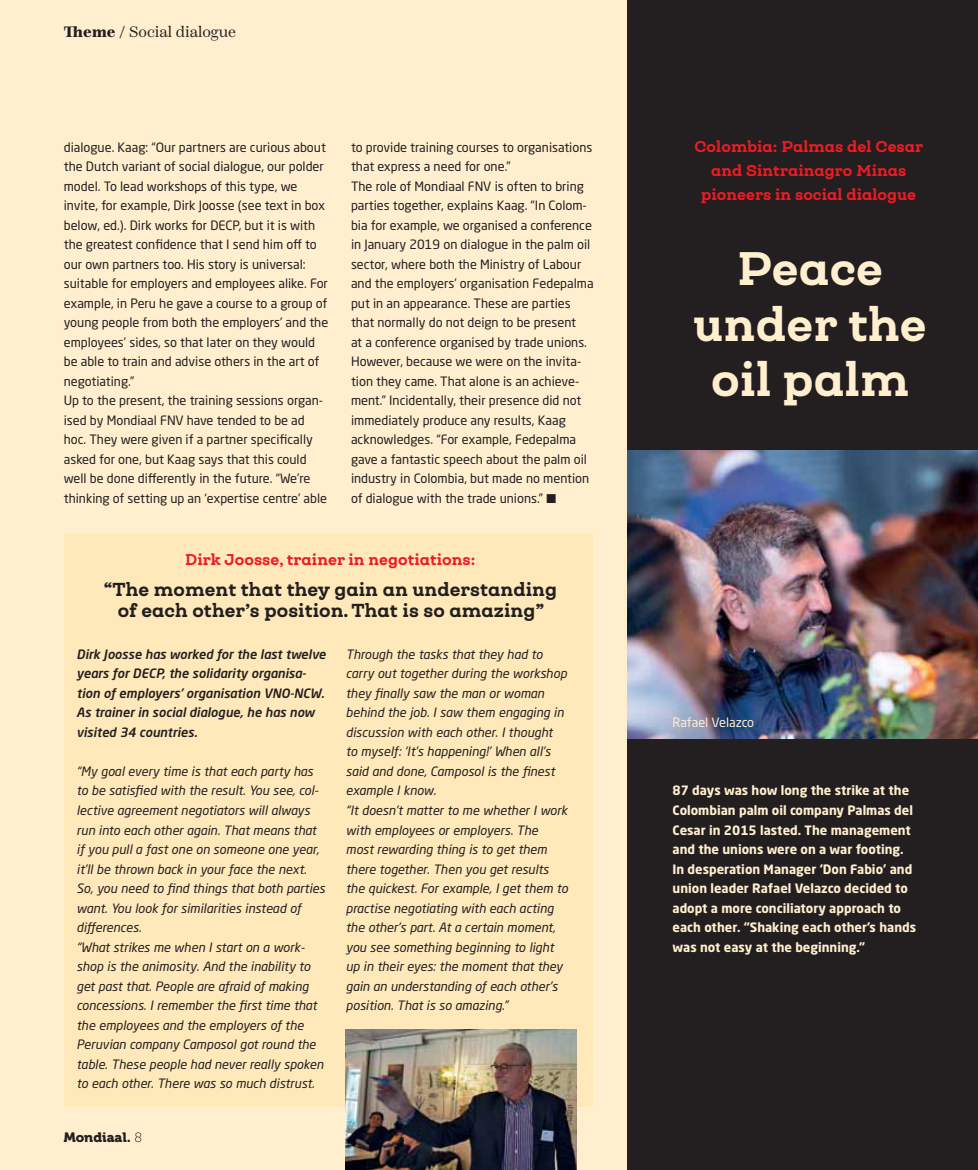
<style>
.page{position:relative;width:978px;height:1170px;background:#fff}
.page>*{position:absolute;margin:0;border:0;box-sizing:border-box;transform-origin:0 0}
.t1{font:900 45px/55.5px "Queulat";letter-spacing:.005em;color:#ffefcf;text-align:center}
.t2{font:900 18px/21px "Queulat";letter-spacing:.005em;color:#231f20;text-align:center}
.t3{font:900 15px/24px "Queulat";letter-spacing:.005em;color:#ed1c24;text-align:center}
.t4{font:15px "Scotch Text";color:#231f20}
.t5{font:13.5px "Museo 900";color:#231f20}
.t6{font:12.75px/19.5px "Neo Sans Std";color:#231f20}
.t7{font:italic 12.75px/19.5px "Neo Sans Std";color:#231f20}
.t8{font:700 12.75px/19.5px "Neo Sans Std";color:#ffefcf}
.t9{font:italic 500 12.75px/19.5px "Neo Sans Std";color:#231f20}
.t10{font:12.75px "Neo Sans Std";color:#ffefcf}
.s1{font-weight:900}
.s2{font-family:"Museo 100"}
</style>
<div class="page">
<div style="left:0;top:0;width:978px;height:1169px;background:#ffefcf"></div>
<div style="left:628px;top:0;width:350px;height:1169px;background:#231f20"></div>
<div style="left:65px;top:533px;width:528px;height:573px;background:#ffe9ba"></div>
<img style="left:628px;top:451px;width:350px;height:287px">
<img style="left:346px;top:1029px;width:230px;height:140px">
<p class="t4" style="left:64px;top:24px;width:174px"><span class="s1">Theme /</span> Social dialogue</p>
<p class="t6" style="left:64px;top:138px;width:266px">dialogue. Kaag: “Our partners are curious about the Dutch variant of social dialogue, our polder model. To lead workshops of this type, we invite, for example, Dirk Joosse (see text in box below, ed.). Dirk works for DECP, but it is with the greatest confidence that I send him off to our own partners too. His story is universal: suitable for employers and employees alike. For example, in Peru he gave a course to a group of young people from both the employers’ and the employees’ sides, so that later on they would be able to train and advise others in the art of negotiating.”<br>Up to the present, the training sessions organ&shy;ised by Mondiaal FNV have tended to be ad hoc. They were given if a partner specifically asked for one, but Kaag says that this could well be done differently in the future. “We’re thinking of setting up an ‘expertise centre’ able</p>
<p class="t6" style="left:351px;top:138px;width:244px">to provide training courses to organisations that express a need for one.”<br>The role of Mondiaal FNV is often to bring parties together, explains Kaag. “In Colom&shy;bia for example, we organised a conference in January 2019 on dialogue in the palm oil sector, where both the Ministry of Labour and the employers’ organisation Fedepalma put in an appearance. These are parties that normally do not deign to be present<br>at a conference organised by trade unions.<br>However, because we were on the invita&shy;tion they came. That alone is an achieve&shy;ment.” Incidentally, their presence did not immediately produce any results, Kaag acknowledges. “For example, Fedepalma gave a fantastic speech about the palm oil industry in Colombia, but made no mention of dialogue with the trade unions.”</p>
<p class="t3" style="left:185px;top:549px;width:291px">Dirk Joosse, trainer in negotiations:</p>
<h2 class="t2" style="left:104px;top:581px;width:455px">“The moment that they gain an understanding of each other’s position. That is so amazing”</h2>
<p class="t7" style="left:346px;top:645px;width:224px">Through the tasks that they had to carry out together during the workshop they finally saw the man or woman behind the job. I saw them engaging in discussion with each other. I thought<br>to myself: ‘It’s happening!’ When all’s said and done, Camposol is the finest example I know.<br>“It doesn’t matter to me whether I work with employees or employers. The most rewarding thing is to get them there together. Then you get results the quickest. For example, I get them to practise negotiating with each acting the other’s part. At a certain moment, you see something beginning to light up in their eyes: the moment that they gain an understanding of each other’s position. That is so amazing.”</p>
<p class="t9" style="left:77px;top:645px;width:251px">Dirk Joosse has worked for the last twelve years for DECP, the solidarity organisa&shy;tion of employers’ organisation VNO-NCW.<br>As trainer in social dialogue, he has now visited 34 countries.</p>
<p class="t7" style="left:77px;top:762px;width:250px">“My goal every time is that each party has to be satisfied with the result. You see, col&shy;lective agreement negotiators will always run into each other again. That means that if you pull a fast one on someone one year, it’ll be thrown back in your face the next.<br>So, you need to find things that both parties want. You look for similarities instead of differences.<br>“What strikes me when I start on a work&shy;shop is the animosity. And the inability to get past that. People are afraid of making concessions. I remember the first time that the employees and the employers of the Peruvian company Camposol got round the table. These people had never really spoken to each other. There was so much distrust.</p>
<p class="t5" style="left:64px;top:1129px;width:80px">Mondiaal. <span class="s2">8</span></p>
<p class="t3" style="left:694px;top:136px;width:230px">Colombia: Palmas del Cesar and Sintrainagro Minas pioneers in social dialogue</p>
<h1 class="t1" style="left:693px;top:246px;width:235px">Peace under the oil palm</h1>
<p class="t10" style="left:673px;top:716px;width:83px">Rafael Velazco</p>
<p class="t8" style="left:673px;top:781px;width:245px">87 days was how long the strike at the Colombian palm oil company Palmas del Cesar in 2015 lasted. The management and the unions were on a war footing.<br>In desperation Manager ‘Don Fabio’ and union leader Rafael Velazco decided to adopt a more conciliatory approach to each other. “Shaking each other’s hands was not easy at the beginning.”</p>
</div>
